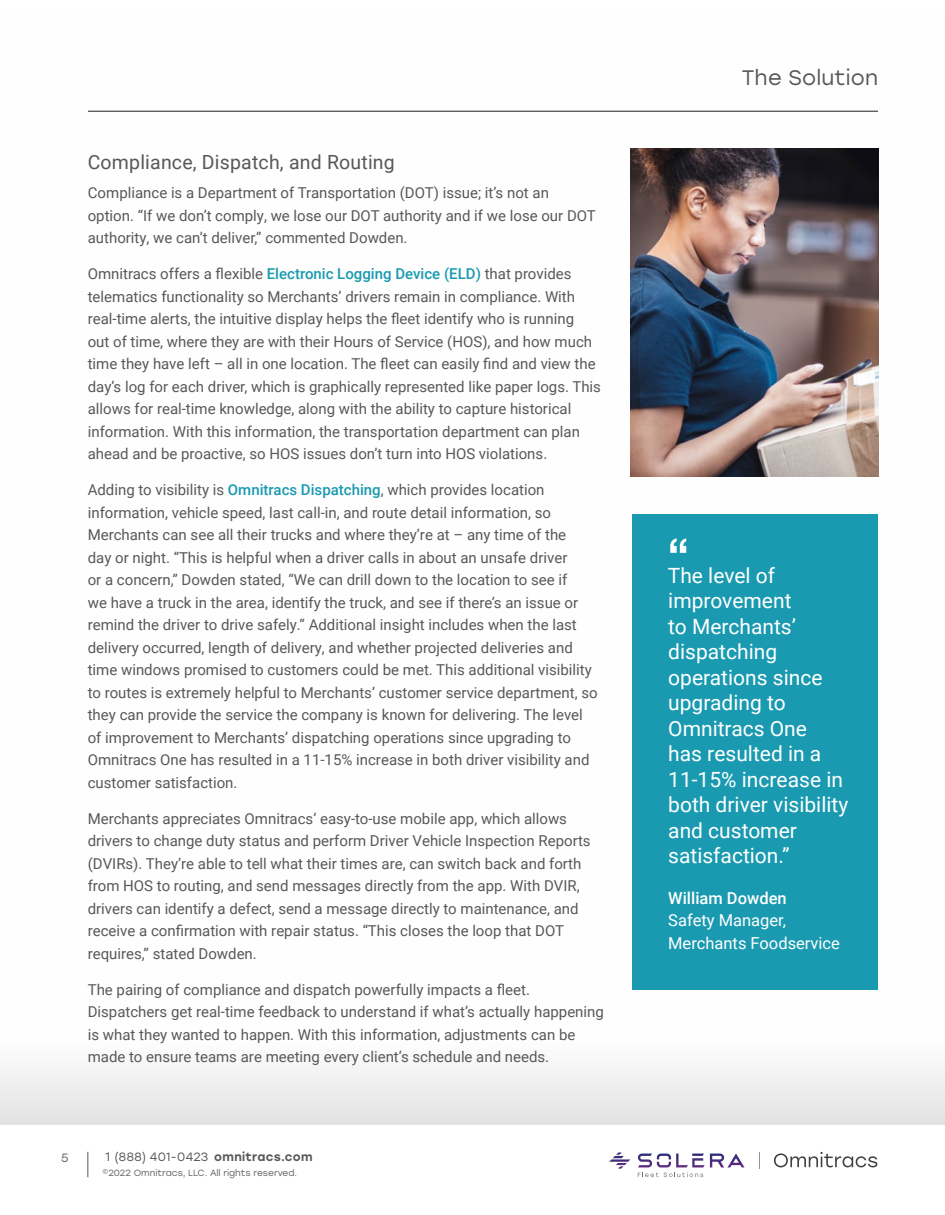
<style>
.page{position:relative;width:945px;height:1215px;background:#fff}
.page>*{position:absolute;margin:0;border:0;box-sizing:border-box;transform-origin:0 0}
.t1{font:21px/25.5px "Roboto";color:#fff}
.t2{font:21px "Stolzl";letter-spacing:.01em;color:#57585a}
.t3{font:19.5px "Roboto";letter-spacing:.01em;color:#57585a}
.t4{font:16.5px/22.5px "Roboto";color:#fff}
.t5{font:500 16.5px "Roboto";color:#fff}
.t6{font:15px/22.5px "Roboto";color:#57585a}
.t7{font:12px "Stolzl";letter-spacing:.025em;color:#57585a}
.t8{font:12px "Stolzl";color:#636366}
.t9{font:9px "Stolzl";color:#636366}
.s1{font-weight:500;color:#1a9ab0}
.s2{font-family:"Roboto"}
.s3{font-weight:500}
</style>
<div class="page">
<hr style="left:88px;top:111px;width:790px;height:1px;background:#231f20">
<div style="left:632px;top:514px;width:246px;height:476px;background:#1a9ab0"></div>
<svg style="left:670px;top:538px;width:16px;height:15px"></svg>
<img style="left:631px;top:148px;width:247px;height:329px">
<svg style="left:759px;top:1152px;width:1px;height:17px"></svg>
<svg style="left:774px;top:1152px;width:103px;height:16px"></svg>
<svg style="left:616px;top:1152px;width:129px;height:25px"></svg>
<svg style="left:87px;top:1152px;width:1px;height:25px"></svg>
<h2 class="t3" style="left:88px;top:148px;width:309px">Compliance, Dispatch, and Routing</h2>
<p class="t6" style="left:88px;top:181px;width:510px">Compliance is a Department of Transportation (DOT) issue; it’s not an option. “If we don’t comply, we lose our DOT authority and if we lose our DOT authority, we can’t deliver,” commented Dowden.</p>
<p class="t6" style="left:88px;top:262px;width:515px">Omnitracs offers a flexible <span class="s1">Electronic Logging Device (ELD)</span> that provides telematics functionality so Merchants’ drivers remain in compliance. With real-time alerts, the intuitive display helps the fleet identify who is running<br>out of time, where they are with their Hours of Service (HOS), and how much time they have left – all in one location. The fleet can easily find and view the day’s log for each driver, which is graphically represented like paper logs. This allows for real-time knowledge, along with the ability to capture historical information. With this information, the transportation department can plan ahead and be proactive, so HOS issues don’t turn into HOS violations.</p>
<p class="t6" style="left:88px;top:478px;width:511px">Adding to visibility is <span class="s1">Omnitracs Dispatching</span>, which provides location information, vehicle speed, last call-in, and route detail information, so Merchants can see all their trucks and where they’re at – any time of the<br>day or night. “This is helpful when a driver calls in about an unsafe driver<br>or a concern,” Dowden stated, “We can drill down to the location to see if<br>we have a truck in the area, identify the truck, and see if there’s an issue or remind the driver to drive safely.” Additional insight includes when the last delivery occurred, length of delivery, and whether projected deliveries and time windows promised to customers could be met. This additional visibility to routes is extremely helpful to Merchants’ customer service department, so they can provide the service the company is known for delivering. The level of improvement to Merchants’ dispatching operations since upgrading to Omnitracs One has resulted in a 11-15% increase in both driver visibility and customer satisfaction.</p>
<p class="t6" style="left:88px;top:807px;width:504px">Merchants appreciates Omnitracs’ easy-to-use mobile app, which allows drivers to change duty status and perform Driver Vehicle Inspection Reports (DVIRs). They’re able to tell what their times are, can switch back and forth from HOS to routing, and send messages directly from the app. With DVIR, drivers can identify a defect, send a message directly to maintenance, and receive a confirmation with repair status. “This closes the loop that DOT requires,” stated Dowden.</p>
<p class="t6" style="left:88px;top:978px;width:518px">The pairing of compliance and dispatch powerfully impacts a fleet.<br>Dispatchers get real-time feedback to understand if what’s actually happening is what they wanted to happen. With this information, adjustments can be made to ensure teams are meeting every client’s schedule and needs.</p>
<p class="t8" style="left:61px;top:1149px;width:9px">5</p>
<p class="t7" style="left:105px;top:1149px;width:209px"><span class="s2">1</span> (888) 401-0423 <span class="s3">omnitracs.com</span></p>
<p class="t9" style="left:102px;top:1167px;width:197px">©2022 Omnitracs, LLC. All rights reserved.</p>
<h1 class="t2" style="left:742px;top:63px;width:138px">The Solution</h1>
<h1 class="t1" style="left:668px;top:562px;width:182px">The level of improvement<br>to Merchants’ dispatching operations since upgrading to<br>Omnitracs One<br>has resulted in a<br>11-15% increase in both driver visibility and customer satisfaction.”</h1>
<p class="t5" style="left:668px;top:886px;width:120px">William Dowden</p>
<p class="t4" style="left:668px;top:909px;width:173px">Safety Manager,<br>Merchants Foodservice</p>
</div>
